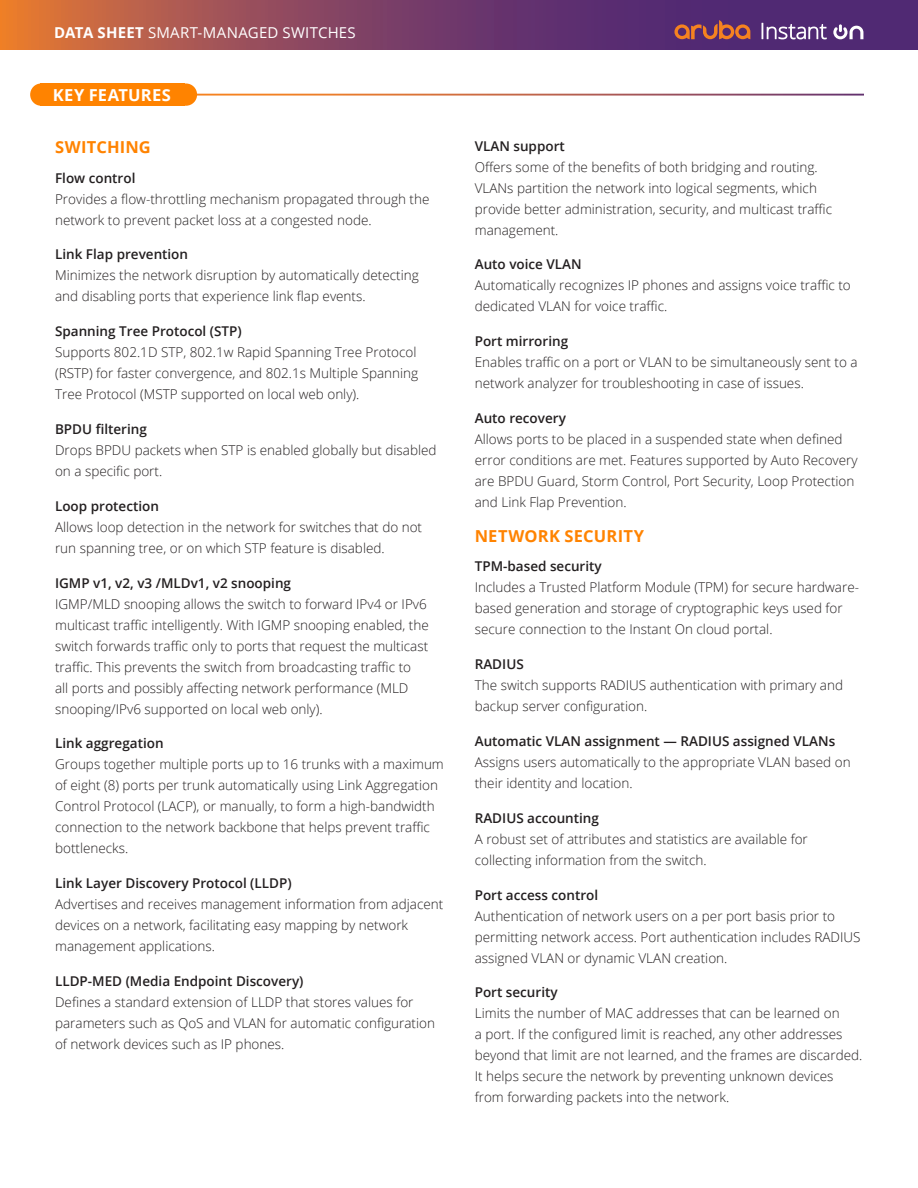
<style>
.page{position:relative;width:918px;height:1188px;background:#fff}
.page>*{position:absolute;margin:0;border:0;box-sizing:border-box;transform-origin:0 0}
.t1{font:700 16.5px "Open Sans";letter-spacing:.01em;color:#ff8300}
.t2{font:700 16.5px "Open Sans";letter-spacing:.02em;color:#fff}
.t3{font:15px "Open Sans";letter-spacing:.02em;color:#fff}
.t4{font:300 13.5px/21px "Open Sans";color:#231f20}
.t5{font:600 13.5px "Open Sans";color:#231f20}
.s1{font-weight:700}
</style>
<div class="page">
<svg style="left:0;top:0;width:918px;height:49px;background:#804261"></svg>
<svg style="left:674px;top:20px;width:76px;height:19px"></svg>
<svg style="left:833px;top:24px;width:30px;height:15px"></svg>
<svg style="left:762px;top:23px;width:65px;height:16px"></svg>
<div style="left:175px;top:83px;width:22px;height:23px;background:#ff8300;border-radius:50%"></div>
<div style="left:30px;top:83px;width:22px;height:23px;background:#ff8300;border-radius:50%"></div>
<div style="left:40px;top:83px;width:145px;height:23px;background:#ff8300"></div>
<p class="t3" style="left:54px;top:23px;width:303px"><span class="s1">DATA SHEET</span> SMART-MANAGED SWITCHES</p>
<p class="t2" style="left:53px;top:83px;width:119px">KEY FEATURES</p>
<p class="t1" style="left:55px;top:135px;width:97px">SWITCHING</p>
<p class="t5" style="left:55px;top:169px;width:82px">Flow control</p>
<p class="t4" style="left:55px;top:188px;width:376px">Provides a flow-throttling mechanism propagated through the network to prevent packet loss at a congested node.</p>
<p class="t5" style="left:55px;top:245px;width:135px">Link Flap prevention</p>
<p class="t4" style="left:55px;top:265px;width:365px">Minimizes the network disruption by automatically detecting and disabling ports that experience link flap events.</p>
<p class="t5" style="left:55px;top:322px;width:188px">Spanning Tree Protocol (STP)</p>
<p class="t4" style="left:55px;top:341px;width:365px">Supports 802.1D STP, 802.1w Rapid Spanning Tree Protocol (RSTP) for faster convergence, and 802.1s Multiple Spanning<br>Tree Protocol (MSTP supported on local web only).</p>
<p class="t5" style="left:55px;top:420px;width:93px">BPDU filtering</p>
<p class="t4" style="left:55px;top:439px;width:383px">Drops BPDU packets when STP is enabled globally but disabled on a specific port.</p>
<p class="t5" style="left:55px;top:497px;width:105px">Loop protection</p>
<p class="t4" style="left:55px;top:516px;width:369px">Allows loop detection in the network for switches that do not run spanning tree, or on which STP feature is disabled.</p>
<p class="t5" style="left:55px;top:573px;width:238px">IGMP v1, v2, v3 /MLDv1, v2 snooping</p>
<p class="t4" style="left:55px;top:593px;width:375px">IGMP/MLD snooping allows the switch to forward IPv4 or IPv6 multicast traffic intelligently. With IGMP snooping enabled, the switch forwards traffic only to ports that request the multicast traffic. This prevents the switch from broadcasting traffic to<br>all ports and possibly affecting network performance (MLD snooping/IPv6 supported on local web only).</p>
<p class="t5" style="left:55px;top:734px;width:110px">Link aggregation</p>
<p class="t4" style="left:55px;top:754px;width:390px">Groups together multiple ports up to 16 trunks with a maximum of eight (8) ports per trunk automatically using Link Aggregation Control Protocol (LACP), or manually, to form a high-bandwidth connection to the network backbone that helps prevent traffic bottlenecks.</p>
<p class="t5" style="left:55px;top:874px;width:238px">Link Layer Discovery Protocol (LLDP)</p>
<p class="t4" style="left:55px;top:893px;width:390px">Advertises and receives management information from adjacent devices on a network, facilitating easy mapping by network management applications.</p>
<p class="t5" style="left:55px;top:972px;width:250px">LLDP-MED (Media Endpoint Discovery)</p>
<p class="t4" style="left:55px;top:991px;width:381px">Defines a standard extension of LLDP that stores values for parameters such as QoS and VLAN for automatic configuration of network devices such as IP phones.</p>
<p class="t5" style="left:475px;top:137px;width:92px">VLAN support</p>
<p class="t4" style="left:475px;top:156px;width:359px">Offers some of the benefits of both bridging and routing.<br>VLANs partition the network into logical segments, which provide better administration, security, and multicast traffic management.</p>
<p class="t5" style="left:475px;top:255px;width:108px">Auto voice VLAN</p>
<p class="t4" style="left:475px;top:275px;width:378px">Automatically recognizes IP phones and assigns voice traffic to dedicated VLAN for voice traffic.</p>
<p class="t5" style="left:475px;top:332px;width:95px">Port mirroring</p>
<p class="t4" style="left:475px;top:352px;width:384px">Enables traffic on a port or VLAN to be simultaneously sent to a network analyzer for troubleshooting in case of issues.</p>
<p class="t5" style="left:475px;top:409px;width:93px">Auto recovery</p>
<p class="t4" style="left:475px;top:428px;width:384px">Allows ports to be placed in a suspended state when defined error conditions are met. Features supported by Auto Recovery are BPDU Guard, Storm Control, Port Security, Loop Protection and Link Flap Prevention.</p>
<p class="t1" style="left:475px;top:524px;width:171px">NETWORK SECURITY</p>
<p class="t5" style="left:475px;top:557px;width:128px">TPM-based security</p>
<p class="t4" style="left:475px;top:577px;width:386px">Includes a Trusted Platform Module (TPM) for secure hardware&shy;based generation and storage of cryptographic keys used for secure connection to the Instant On cloud portal.</p>
<p class="t5" style="left:475px;top:655px;width:51px">RADIUS</p>
<p class="t4" style="left:475px;top:674px;width:370px">The switch supports RADIUS authentication with primary and backup server configuration.</p>
<p class="t5" style="left:475px;top:732px;width:362px">Automatic VLAN assignment — RADIUS assigned VLANs</p>
<p class="t4" style="left:475px;top:751px;width:377px">Assigns users automatically to the appropriate VLAN based on their identity and location.</p>
<p class="t5" style="left:475px;top:809px;width:126px">RADIUS accounting</p>
<p class="t4" style="left:475px;top:828px;width:335px">A robust set of attributes and statistics are available for collecting information from the switch.</p>
<p class="t5" style="left:475px;top:885px;width:125px">Port access control</p>
<p class="t4" style="left:475px;top:905px;width:387px">Authentication of network users on a per port basis prior to permitting network access. Port authentication includes RADIUS assigned VLAN or dynamic VLAN creation.</p>
<p class="t5" style="left:475px;top:983px;width:84px">Port security</p>
<p class="t4" style="left:475px;top:1003px;width:389px">Limits the number of MAC addresses that can be learned on<br>a port. If the configured limit is reached, any other addresses beyond that limit are not learned, and the frames are discarded.<br>It helps secure the network by preventing unknown devices from forwarding packets into the network.</p>
</div>
